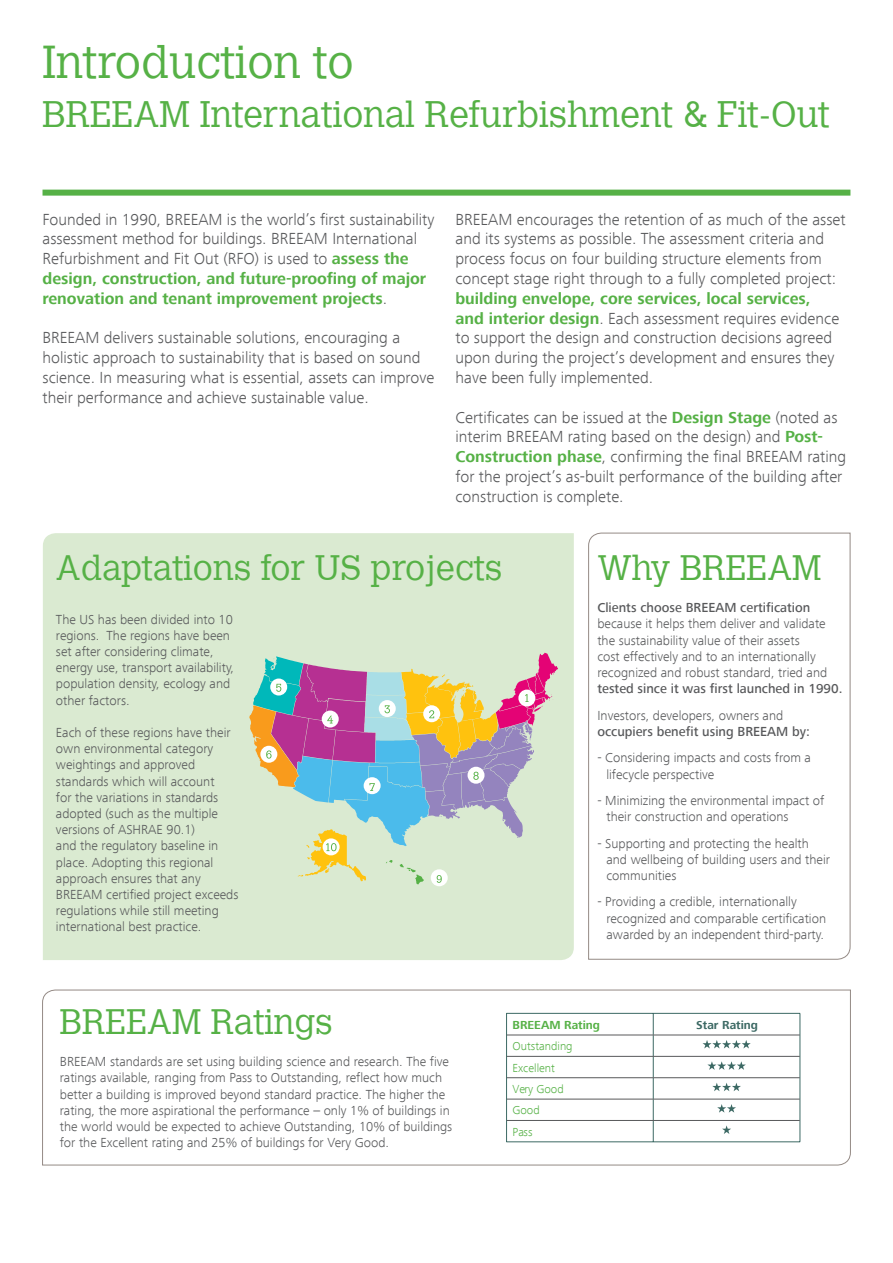
<style>
.page{position:relative;width:893px;height:1263px;background:#fff}
.page>*{position:absolute;margin:0;border:0;box-sizing:border-box;transform-origin:0 0}
.t1{font:300 45px "Calvert MTW01";color:#56b146}
.t2{font:300 36px "Calvert MTW01";color:#56b146}
.t3{font:300 34.5px "Calvert MTW01";color:#56b146}
.t4{font:300 16.5px/19.8px "Frutiger Next W01";color:#58595b}
.t5{font:300 13.5px/16.2px "Frutiger Next W01";color:#58595b}
.t6{font:500 13.5px "Frutiger Next W01";color:#58595b}
.t7{font:300 12px/21.3px "Frutiger Next W01";color:#56b146}
.t8{font:700 12px "Frutiger Next W01";color:#56b146}
.t9{font:700 12px "Frutiger Next W01";color:#3c6964}
.s1{font-weight:700;color:#56b146}
</style>
<div class="page">
<div style="left:43px;top:533px;width:531px;height:427px;background:#daead1"></div>
<div style="left:43px;top:190px;width:807px;height:6px;background:#56b146"></div>
<svg style="left:588px;top:532px;width:263px;height:428px"></svg>
<svg style="left:42px;top:989px;width:809px;height:177px"></svg>
<hr style="left:506px;top:1013px;width:147px;height:1px;background:#3c6964">
<hr style="left:653px;top:1013px;width:147px;height:1px;background:#3c6964">
<svg style="left:506px;top:1014px;width:1px;height:127px"></svg>
<svg style="left:653px;top:1014px;width:1px;height:127px"></svg>
<svg style="left:800px;top:1013px;width:1px;height:129px"></svg>
<hr style="left:506px;top:1141px;width:147px;height:1px;background:#3c6964">
<hr style="left:653px;top:1141px;width:147px;height:1px;background:#3c6964">
<hr style="left:507px;top:1035px;width:146px;height:1px;background:#58595b">
<hr style="left:653px;top:1035px;width:147px;height:1px;background:#58595b">
<hr style="left:507px;top:1056px;width:146px;height:1px;background:#58595b">
<hr style="left:653px;top:1056px;width:147px;height:1px;background:#58595b">
<hr style="left:507px;top:1077px;width:146px;height:1px;background:#58595b">
<hr style="left:653px;top:1077px;width:147px;height:1px;background:#58595b">
<hr style="left:507px;top:1099px;width:146px;height:1px;background:#58595b">
<hr style="left:653px;top:1099px;width:147px;height:1px;background:#58595b">
<hr style="left:507px;top:1120px;width:146px;height:1px;background:#58595b">
<hr style="left:653px;top:1120px;width:147px;height:1px;background:#58595b">
<svg style="left:702px;top:1040px;width:49px;height:8px"></svg>
<svg style="left:707px;top:1061px;width:39px;height:9px"></svg>
<svg style="left:712px;top:1083px;width:29px;height:8px"></svg>
<svg style="left:717px;top:1104px;width:19px;height:8px"></svg>
<svg style="left:722px;top:1125px;width:9px;height:9px"></svg>
<div style="left:431px;top:869px;width:17px;height:17px;background:#fff;border-radius:50%"></div>
<svg style="left:249px;top:653px;width:309px;height:232px;background:#bebdb8"></svg>
<h1 class="t1" style="left:43px;top:37px;width:313px">Introduction to</h1>
<h2 class="t2" style="left:43px;top:94px;width:789px">BREEAM International Refurbishment &amp; Fit-Out</h2>
<p class="t4" style="left:43px;top:209px;width:393px">Founded in 1990, BREEAM is the world’s first sustainability assessment method for buildings. BREEAM International Refurbishment and Fit Out (RFO) is used to <span class="s1">assess the design, construction, and future-proofing of major renovation and tenant improvement projects</span>.</p>
<p class="t4" style="left:43px;top:328px;width:393px">BREEAM delivers sustainable solutions, encouraging a holistic approach to sustainability that is based on sound science. In measuring what is essential, assets can improve their performance and achieve sustainable value.</p>
<p class="t4" style="left:455px;top:209px;width:392px">BREEAM encourages the retention of as much of the asset and its systems as possible. The assessment criteria and process focus on four building structure elements from concept stage right through to a fully completed project:</p>
<p class="t4" style="left:455px;top:288px;width:385px"><span class="s1">building envelope, core services, local services, and interior design</span>. Each assessment requires evidence to support the design and construction decisions agreed upon during the project’s development and ensures they have been fully implemented.</p>
<p class="t4" style="left:455px;top:407px;width:392px">Certificates can be issued at the <span class="s1">Design Stage</span> (noted as interim BREEAM rating based on the design) and <span class="s1">Post-Construction phase</span>, confirming the final BREEAM rating for the project’s as-built performance of the building after construction is complete.</p>
<h3 class="t3" style="left:56px;top:548px;width:448px">Adaptations for US projects</h3>
<p class="t5" style="left:56px;top:611px;width:180px">The US has been divided into 10 regions. The regions have been set after considering climate, energy use, transport availability, population density, ecology and other factors.</p>
<p class="t5" style="left:56px;top:724px;width:184px">Each of these regions have their own environmental category weightings and approved standards which will account<br>for the variations in standards adopted (such as the multiple versions of ASHRAE 90.1)<br>and the regulatory baseline in place. Adopting this regional approach ensures that any<br>BREEAM certified project exceeds regulations while still meeting international best practice.</p>
<h3 class="t3" style="left:597px;top:548px;width:225px">Why BREEAM</h3>
<p class="t6" style="left:597px;top:600px;width:214px">Clients choose BREEAM certification</p>
<p class="t5" style="left:597px;top:616px;width:231px">because it helps them deliver and validate the sustainability value of their assets<br>cost effectively and to an internationally recognized and robust standard, tried and</p>
<p class="t6" style="left:597px;top:681px;width:247px">tested since it was first launched in 1990.</p>
<p class="t5" style="left:597px;top:707px;width:187px">Investors, developers, owners and</p>
<p class="t6" style="left:597px;top:724px;width:214px">occupiers benefit using BREEAM by:</p>
<p class="t5" style="left:606px;top:750px;width:206px;text-indent:-9px">- Considering impacts and costs from a lifecycle perspective</p>
<p class="t5" style="left:606px;top:792px;width:219px;text-indent:-9px">- Minimizing the environmental impact of their construction and operations</p>
<p class="t5" style="left:606px;top:835px;width:225px;text-indent:-9px">- Supporting and protecting the health and wellbeing of building users and their communities</p>
<p class="t5" style="left:606px;top:894px;width:221px;text-indent:-9px">- Providing a credible, internationally recognized and comparable certification awarded by an independent third-party.</p>
<h3 class="t3" style="left:60px;top:1002px;width:274px">BREEAM Ratings</h3>
<p class="t5" style="left:60px;top:1054px;width:394px">BREEAM standards are set using building science and research. The five ratings available, ranging from Pass to Outstanding, reflect how much better a building is improved beyond standard practice. The higher the rating, the more aspirational the performance – only 1% of buildings in the world would be expected to achieve Outstanding, 10% of buildings for the Excellent rating and 25% of buildings for Very Good.</p>
<p class="t8" style="left:513px;top:1018px;width:89px">BREEAM Rating</p>
<p class="t9" style="left:696px;top:1018px;width:63px">Star Rating</p>
<p class="t7" style="left:513px;top:1036px;width:62px">Outstanding<br>Excellent<br>Very Good<br>Good<br>Pass</p>
</div>
